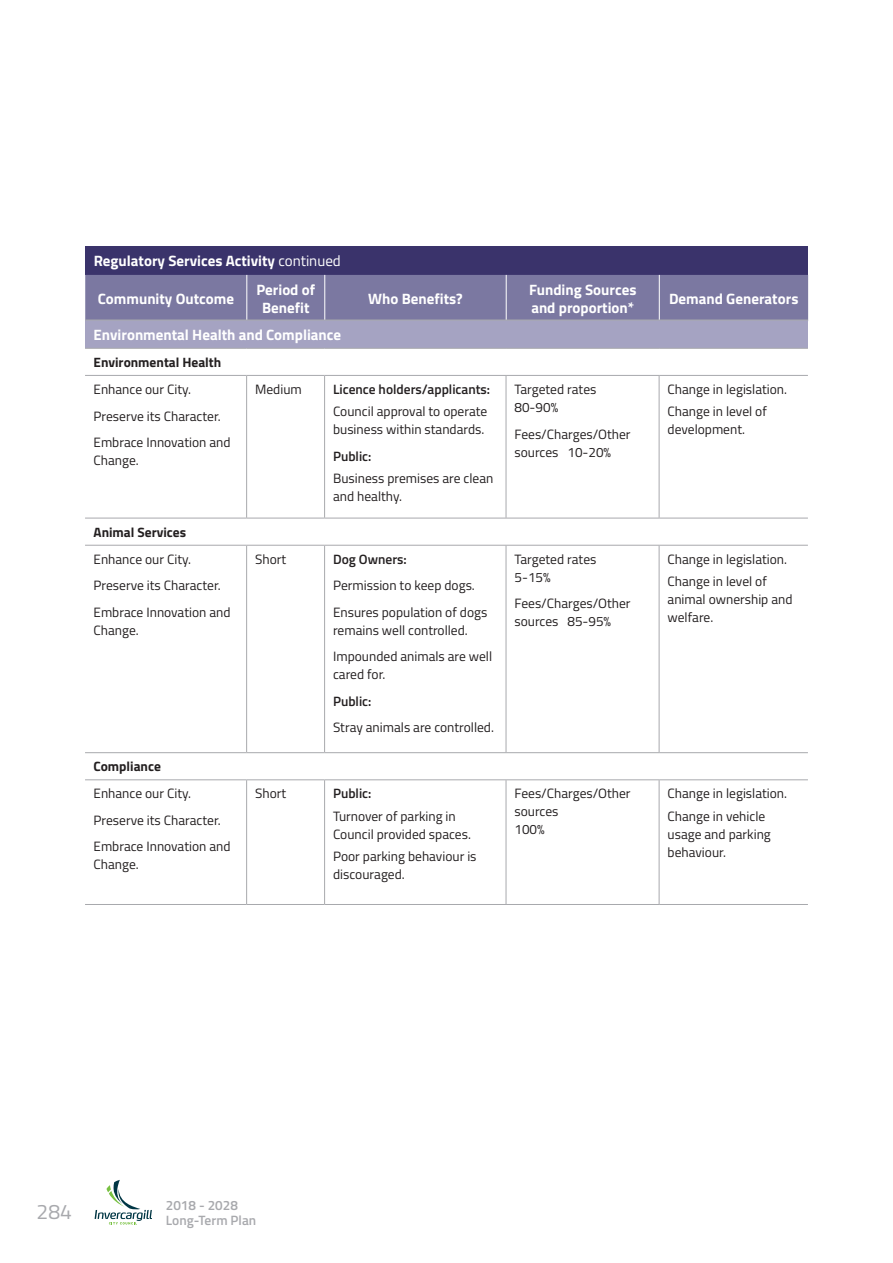
<style>
.page{position:relative;width:893px;height:1263px;background:#fff}
.page>*{position:absolute;margin:0;border:0;box-sizing:border-box;transform-origin:0 0}
.t1{font:21px "Titillium";color:#a8a9ad}
.t2{font:700 15px/18px "Titillium";color:#fff;text-align:center}
.t3{font:13.5px/18px "Titillium";color:#231f20}
.t4{font:600 13.5px "Titillium";color:#231f20}
.t5{font:700 13.5px "Titillium";color:#231f20}
.t6{font:600 13.5px/15px "Titillium";color:#a8a9ad}
.s1{font-weight:400}
</style>
<div class="page">
<svg style="left:95px;top:1180px;width:57px;height:44px"></svg>
<div style="left:85px;top:247px;width:723px;height:28px;background:#3a336b"></div>
<div style="left:85px;top:275px;width:723px;height:45px;background:#7b78a1"></div>
<hr style="left:246px;top:275px;width:1px;height:46px;background:#fff">
<hr style="left:324px;top:275px;width:1px;height:46px;background:#fff">
<hr style="left:506px;top:275px;width:1px;height:46px;background:#fff">
<hr style="left:659px;top:275px;width:1px;height:46px;background:#fff">
<div style="left:85px;top:320px;width:723px;height:28px;background:#a5a3c2"></div>
<svg style="left:85px;top:376px;width:723px;height:528px"></svg>
<hr style="left:85px;top:320px;width:162px;height:1px;background:#a8a9ad">
<hr style="left:247px;top:320px;width:78px;height:1px;background:#a8a9ad">
<hr style="left:325px;top:320px;width:181px;height:1px;background:#a8a9ad">
<hr style="left:506px;top:320px;width:153px;height:1px;background:#a8a9ad">
<hr style="left:659px;top:320px;width:149px;height:1px;background:#a8a9ad">
<hr style="left:85px;top:348px;width:162px;height:1px;background:#a8a9ad">
<hr style="left:247px;top:348px;width:78px;height:1px;background:#a8a9ad">
<hr style="left:325px;top:348px;width:181px;height:1px;background:#a8a9ad">
<hr style="left:506px;top:348px;width:153px;height:1px;background:#a8a9ad">
<hr style="left:659px;top:348px;width:149px;height:1px;background:#a8a9ad">
<hr style="left:246px;top:376px;width:1px;height:142px;background:#a8a9ad">
<hr style="left:324px;top:376px;width:1px;height:142px;background:#a8a9ad">
<hr style="left:506px;top:376px;width:1px;height:142px;background:#a8a9ad">
<hr style="left:659px;top:376px;width:1px;height:142px;background:#a8a9ad">
<hr style="left:85px;top:518px;width:162px;height:1px;background:#a8a9ad">
<hr style="left:247px;top:518px;width:78px;height:1px;background:#a8a9ad">
<hr style="left:325px;top:518px;width:181px;height:1px;background:#a8a9ad">
<hr style="left:506px;top:518px;width:153px;height:1px;background:#a8a9ad">
<hr style="left:659px;top:518px;width:149px;height:1px;background:#a8a9ad">
<hr style="left:85px;top:752px;width:162px;height:1px;background:#a8a9ad">
<hr style="left:247px;top:752px;width:78px;height:1px;background:#a8a9ad">
<hr style="left:325px;top:752px;width:181px;height:1px;background:#a8a9ad">
<hr style="left:506px;top:752px;width:153px;height:1px;background:#a8a9ad">
<hr style="left:659px;top:752px;width:149px;height:1px;background:#a8a9ad">
<hr style="left:85px;top:375px;width:162px;height:1px;background:#a8a9ad">
<hr style="left:247px;top:375px;width:78px;height:1px;background:#a8a9ad">
<hr style="left:325px;top:375px;width:181px;height:1px;background:#a8a9ad">
<hr style="left:506px;top:375px;width:153px;height:1px;background:#a8a9ad">
<hr style="left:659px;top:375px;width:149px;height:1px;background:#a8a9ad">
<hr style="left:85px;top:545px;width:162px;height:1px;background:#a8a9ad">
<hr style="left:247px;top:545px;width:78px;height:1px;background:#a8a9ad">
<hr style="left:246px;top:546px;width:1px;height:206px;background:#a8a9ad">
<hr style="left:325px;top:545px;width:181px;height:1px;background:#a8a9ad">
<hr style="left:324px;top:546px;width:1px;height:206px;background:#a8a9ad">
<hr style="left:506px;top:545px;width:153px;height:1px;background:#a8a9ad">
<hr style="left:506px;top:546px;width:1px;height:206px;background:#a8a9ad">
<hr style="left:659px;top:545px;width:149px;height:1px;background:#a8a9ad">
<hr style="left:659px;top:546px;width:1px;height:206px;background:#a8a9ad">
<hr style="left:85px;top:779px;width:162px;height:1px;background:#a8a9ad">
<hr style="left:247px;top:779px;width:78px;height:1px;background:#a8a9ad">
<hr style="left:246px;top:780px;width:1px;height:124px;background:#a8a9ad">
<hr style="left:325px;top:779px;width:181px;height:1px;background:#a8a9ad">
<hr style="left:324px;top:780px;width:1px;height:124px;background:#a8a9ad">
<hr style="left:506px;top:779px;width:153px;height:1px;background:#a8a9ad">
<hr style="left:506px;top:780px;width:1px;height:124px;background:#a8a9ad">
<hr style="left:659px;top:779px;width:149px;height:1px;background:#a8a9ad">
<hr style="left:659px;top:780px;width:1px;height:124px;background:#a8a9ad">
<hr style="left:85px;top:904px;width:162px;height:1px;background:#a8a9ad">
<hr style="left:247px;top:904px;width:78px;height:1px;background:#a8a9ad">
<hr style="left:325px;top:904px;width:181px;height:1px;background:#a8a9ad">
<hr style="left:506px;top:904px;width:153px;height:1px;background:#a8a9ad">
<hr style="left:659px;top:904px;width:149px;height:1px;background:#a8a9ad">
<p class="t2" style="left:94px;top:251px;width:249px">Regulatory Services Activity <span class="s1">continued</span></p>
<p class="t2" style="left:98px;top:289px;width:138px">Community Outcome</p>
<p class="t2" style="left:256px;top:280px;width:60px">Period of<br>Benefit</p>
<p class="t2" style="left:368px;top:289px;width:96px">Who Benefits?</p>
<p class="t2" style="left:529px;top:280px;width:109px;text-align:left">Funding Sources and proportion*</p>
<p class="t2" style="left:669px;top:289px;width:131px">Demand Generators</p>
<p class="t2" style="left:94px;top:325px;width:249px">Environmental Health and Compliance</p>
<p class="t5" style="left:94px;top:352px;width:129px">Environmental Health</p>
<p class="t3" style="left:94px;top:375px;width:139px;line-height:26.5px">Enhance our City.<br>Preserve its Character.<br>Embrace Innovation and</p>
<p class="t3" style="left:94px;top:451px;width:47px">Change.</p>
<p class="t3" style="left:668px;top:377px;width:121px;line-height:22.2px">Change in legislation.<br>Change in level of</p>
<p class="t3" style="left:668px;top:420px;width:79px">development.</p>
<p class="t3" style="left:514px;top:380px;width:83px">Targeted rates<br>80-90%</p>
<p class="t3" style="left:514px;top:424px;width:118px">Fees/Charges/Other sources 10-20%</p>
<p class="t3" style="left:255px;top:380px;width:48px">Medium</p>
<p class="t4" style="left:333px;top:379px;width:159px">Licence holders/applicants:</p>
<p class="t3" style="left:333px;top:402px;width:156px">Council approval to operate business within standards.</p>
<p class="t4" style="left:333px;top:446px;width:40px">Public:</p>
<p class="t3" style="left:333px;top:469px;width:162px">Business premises are clean and healthy.</p>
<p class="t5" style="left:94px;top:522px;width:94px">Animal Services</p>
<p class="t3" style="left:94px;top:545px;width:139px;line-height:26.5px">Enhance our City.<br>Preserve its Character.<br>Embrace Innovation and</p>
<p class="t3" style="left:94px;top:620px;width:47px">Change.</p>
<p class="t5" style="left:94px;top:756px;width:69px">Compliance</p>
<p class="t3" style="left:94px;top:780px;width:139px;line-height:26.5px">Enhance our City.<br>Preserve its Character.<br>Embrace Innovation and</p>
<p class="t3" style="left:94px;top:855px;width:47px">Change.</p>
<p class="t3" style="left:255px;top:549px;width:33px">Short</p>
<p class="t4" style="left:333px;top:549px;width:75px">Dog Owners:</p>
<p class="t3" style="left:333px;top:572px;width:156px;line-height:26.5px">Permission to keep dogs.<br>Ensures population of dogs</p>
<p class="t3" style="left:333px;top:616px;width:161px;line-height:26.5px">remains well controlled.<br>Impounded animals are well</p>
<p class="t3" style="left:333px;top:665px;width:54px">cared for.</p>
<p class="t4" style="left:333px;top:691px;width:40px">Public:</p>
<p class="t3" style="left:333px;top:718px;width:162px">Stray animals are controlled.</p>
<p class="t3" style="left:255px;top:784px;width:33px">Short</p>
<p class="t4" style="left:333px;top:783px;width:40px">Public:</p>
<p class="t3" style="left:333px;top:806px;width:139px">Turnover of parking in<br>Council provided spaces.</p>
<p class="t3" style="left:333px;top:846px;width:145px">Poor parking behaviour is discouraged.</p>
<p class="t3" style="left:514px;top:549px;width:83px">Targeted rates<br>5-15%</p>
<p class="t3" style="left:514px;top:594px;width:118px">Fees/Charges/Other sources 85-95%</p>
<p class="t3" style="left:668px;top:547px;width:121px;line-height:22.2px">Change in legislation.<br>Change in level of</p>
<p class="t3" style="left:668px;top:590px;width:126px">animal ownership and welfare.</p>
<p class="t3" style="left:514px;top:784px;width:118px">Fees/Charges/Other sources<br>100%</p>
<p class="t3" style="left:668px;top:782px;width:121px;line-height:22.2px">Change in legislation.<br>Change in vehicle</p>
<p class="t3" style="left:668px;top:824px;width:105px">usage and parking behaviour.</p>
<h1 class="t1" style="left:37px;top:1196px;width:37px">284</h1>
<p class="t6" style="left:166px;top:1197px;width:92px">2018 - 2028<br>Long-Term Plan</p>
</div>
